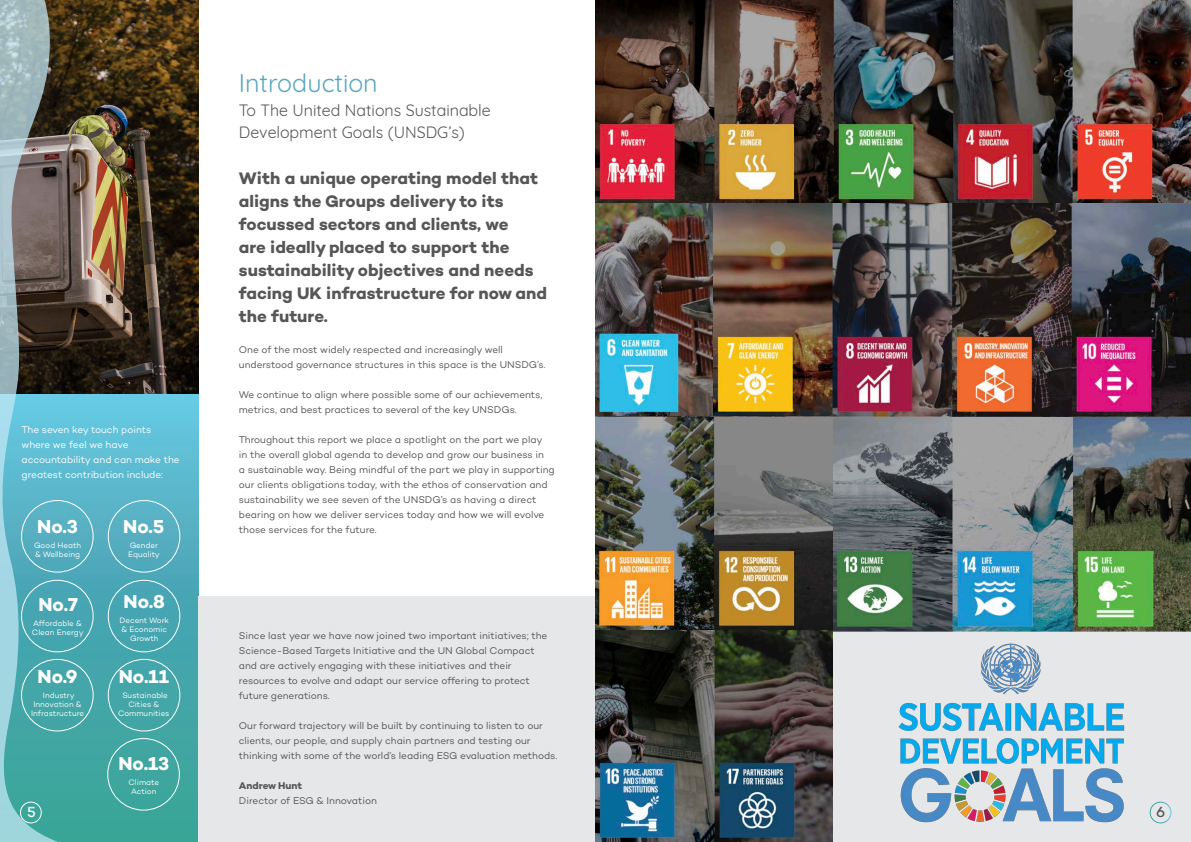
<style>
.page{position:relative;width:1191px;height:842px;background:#fff}
.page>*{position:absolute;margin:0;border:0;box-sizing:border-box;transform-origin:0 0}
.t1{font:25px "Quicksand";color:#58a6c0}
.t2{font:700 19px "Campton";color:#fff}
.t3{font:700 17px/23px "Campton";color:#575656}
.t4{font:16px/22px "Quicksand";color:#575656}
.t5{font:500 14.9px "Campton";color:#fff}
.t6{font:500 14.9px "Campton";color:#575656}
.t7{font:10px/15px "Campton";letter-spacing:-.005em;color:#575656}
.t8{font:10px/15px "Campton";letter-spacing:-.005em;color:#fff}
.t9{font:700 10px "Campton";color:#575656}
.t10{font:8px/9px "Campton";color:#fff;text-align:center}
</style>
<div class="page">
<img style="left:87px;top:0;width:111px;height:394px">
<div style="left:0;top:394px;width:198px;height:448px;background:linear-gradient(to bottom,#65bfdd,#399f93)"></div>
<div style="left:820px;top:586px;width:371px;height:256px;background:#e6e7e9"></div>
<img style="left:595px;top:0;width:596px;height:631px">
<div style="left:108px;top:500px;width:72px;height:73px;border:1px solid #fff;border-radius:50%"></div>
<div style="left:108px;top:580px;width:72px;height:72px;border:1px solid #fff;border-radius:50%"></div>
<div style="left:108px;top:659px;width:72px;height:72px;border:1px solid #fff;border-radius:50%"></div>
<div style="left:107px;top:738px;width:73px;height:73px;border:1px solid #fff;border-radius:50%"></div>
<img style="left:595px;top:630px;width:237px;height:212px">
<div style="left:198px;top:597px;width:397px;height:245px;background:#e6e7e9"></div>
<img style="left:898px;top:643px;width:227px;height:180px">
<div style="left:1149px;top:802px;width:22px;height:21px;border:1px solid #fff;border-radius:50%"></div>
<svg style="left:0;top:0;width:87px;height:842px;background:#629194"></svg>
<p class="t1" style="left:239px;top:64px;width:140px">Introduction</p>
<p class="t4" style="left:239px;top:98px;width:253px">To The United Nations Sustainable<br>Development Goals (UNSDG’s)</p>
<p class="t8" style="left:22px;top:422px;width:160px">The seven key touch points where we feel we have accountability and can make the greatest contribution include:</p>
<p class="t2" style="left:37px;top:514px;width:42px">No.3</p>
<p class="t10" style="left:34px;top:541px;width:49px;text-align:left">Good Heath &amp; Wellbeing</p>
<p class="t2" style="left:38px;top:593px;width:41px">No.7</p>
<p class="t10" style="left:32px;top:619px;width:53px;text-align:left">Affordable &amp;<br>Clean Energy</p>
<p class="t2" style="left:38px;top:664px;width:41px">No.9</p>
<p class="t10" style="left:31px;top:691px;width:55px">Industry<br>Innovation &amp;<br>Infrastructure</p>
<p class="t2" style="left:123px;top:514px;width:43px">No.5</p>
<p class="t10" style="left:128px;top:541px;width:33px;text-align:left">Gender<br>Equality</p>
<p class="t2" style="left:124px;top:589px;width:43px">No.8</p>
<p class="t10" style="left:119px;top:615px;width:51px">Decent Work &amp; Economic<br>Growth</p>
<p class="t2" style="left:119px;top:664px;width:51px">No.11</p>
<p class="t10" style="left:118px;top:691px;width:53px">Sustainable<br>Cities &amp;<br>Communities</p>
<p class="t2" style="left:118px;top:751px;width:52px">No.13</p>
<p class="t10" style="left:129px;top:777px;width:32px">Climate<br>Action</p>
<p class="t3" style="left:239px;top:166px;width:310px">With a unique operating model that aligns the Groups delivery to its focussed sectors and clients, we<br>are ideally placed to support the sustainability objectives and needs facing UK infrastructure for now and the future.</p>
<p class="t7" style="left:239px;top:342px;width:308px">One of the most widely respected and increasingly well understood governance structures in this space is the UNSDG’s.</p>
<p class="t7" style="left:239px;top:387px;width:305px">We continue to align where possible some of our achievements, metrics, and best practices to several of the key UNSDGs.</p>
<p class="t7" style="left:239px;top:432px;width:317px">Throughout this report we place a spotlight on the part we play<br>in the overall global agenda to develop and grow our business in<br>a sustainable way. Being mindful of the part we play in supporting our clients obligations today, with the ethos of conservation and sustainability we see seven of the UNSDG’s as having a direct bearing on how we deliver services today and how we will evolve those services for the future.</p>
<p class="t7" style="left:239px;top:628px;width:310px">Since last year we have now joined two important initiatives; the Science-Based Targets Initiative and the UN Global Compact and are actively engaging with these initiatives and their resources to evolve and adapt our service offering to protect future generations.</p>
<p class="t7" style="left:239px;top:718px;width:320px">Our forward trajectory will be built by continuing to listen to our clients, our people, and supply chain partners and testing our thinking with some of the world’s leading ESG evaluation methods.</p>
<p class="t9" style="left:239px;top:779px;width:65px">Andrew Hunt</p>
<p class="t7" style="left:239px;top:793px;width:139px">Director of ESG &amp; Innovation</p>
<p class="t5" style="left:27px;top:803px;width:10px">5</p>
<p class="t6" style="left:1156px;top:803px;width:11px">6</p>
</div>
